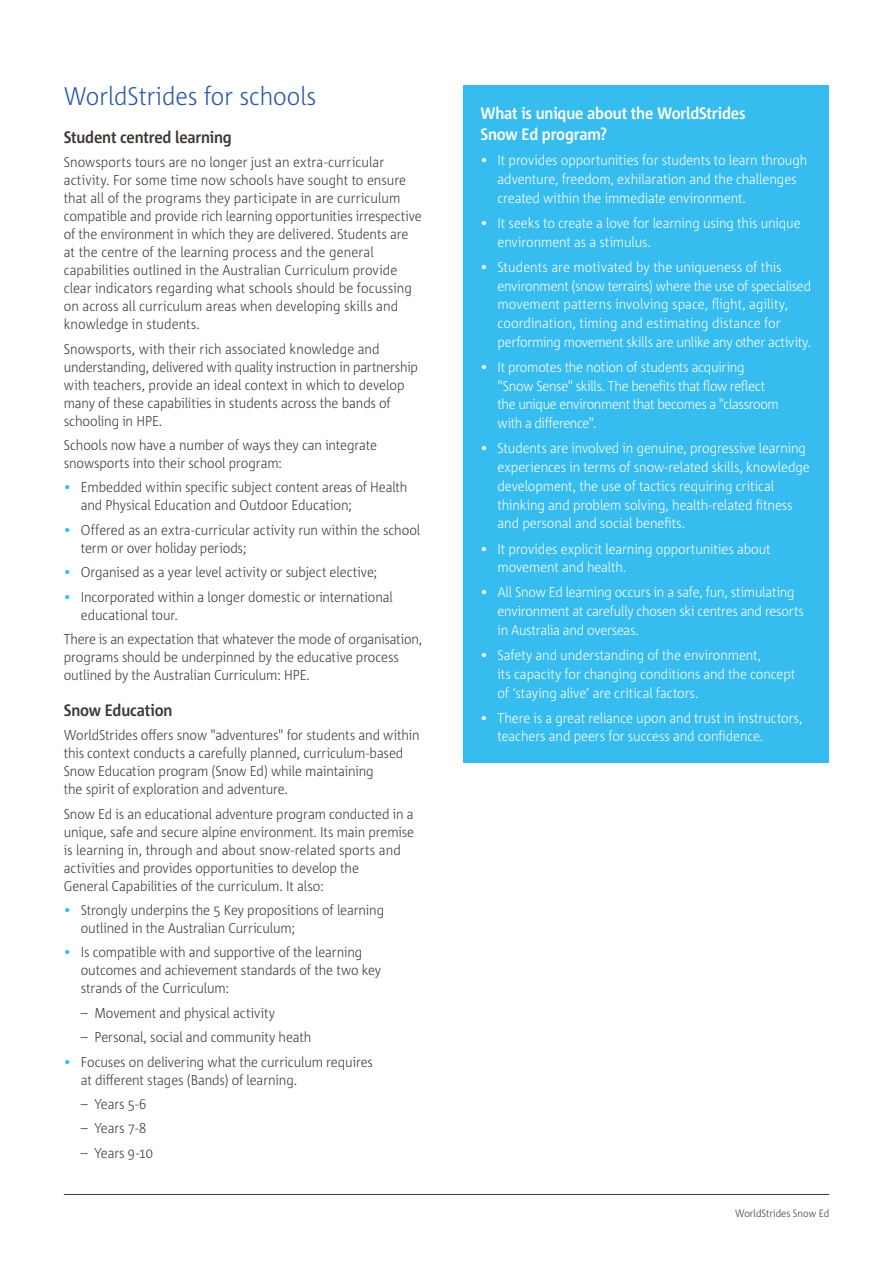
<style>
.page{position:relative;width:893px;height:1263px;background:#fff}
.page>*{position:absolute;margin:0;border:0;box-sizing:border-box;transform-origin:0 0}
.t1{font:300 25.5px "Corpid C1 s S Cd";color:#2858a5}
.t2{font:700 16.5px/21px "Corpid C1 s S Cd";letter-spacing:-.01em;color:#fff}
.t3{font:700 16.5px "Corpid C1 s S Cd";letter-spacing:-.01em;color:#3e3935}
.t4{font:300 14.25px/18px "Corpid C1 s S Cd";letter-spacing:-.005em;color:#3e3935}
.t5{font:300 14.25px/18.8px "Corpid C1 s S Cd";letter-spacing:-.01em;color:#fff}
.t6{font:300 10.5px "Corpid C1 s S Cd";color:#3e3935}
.s1{color:#36bcee}
</style>
<div class="page">
<hr style="left:64px;top:1194px;width:765px;height:1px;background:#3e3935">
<div style="left:463px;top:85px;width:366px;height:678px;background:#36bcee"></div>
<h1 class="t1" style="left:64px;top:80px;width:254px">WorldStrides for schools</h1>
<p class="t3" style="left:64px;top:127px;width:170px">Student centred learning</p>
<p class="t4" style="left:64px;top:153px;width:359px">Snowsports tours are no longer just an extra-curricular activity. For some time now schools have sought to ensure that all of the programs they participate in are curriculum compatible and provide rich learning opportunities irrespective of the environment in which they are delivered. Students are at the centre of the learning process and the general capabilities outlined in the Australian Curriculum provide clear indicators regarding what schools should be focussing on across all curriculum areas when developing skills and knowledge in students.</p>
<p class="t4" style="left:64px;top:339px;width:356px">Snowsports, with their rich associated knowledge and understanding, delivered with quality instruction in partnership with teachers, provide an ideal context in which to develop many of these capabilities in students across the bands of schooling in HPE.</p>
<p class="t4" style="left:64px;top:436px;width:315px">Schools now have a number of ways they can integrate snowsports into their school program:</p>
<p class="t4" style="left:81px;top:478px;width:328px;text-indent:-17px"><span class="s1">•</span> Embedded within specific subject content areas of Health and Physical Education and Outdoor Education;</p>
<p class="t4" style="left:81px;top:520px;width:341px;text-indent:-17px"><span class="s1">•</span> Offered as an extra-curricular activity run within the school term or over holiday periods;</p>
<p class="t4" style="left:64px;top:563px;width:315px"><span class="s1">•</span> Organised as a year level activity or subject elective;</p>
<p class="t4" style="left:81px;top:587px;width:314px;text-indent:-17px"><span class="s1">•</span> Incorporated within a longer domestic or international educational tour.</p>
<p class="t4" style="left:64px;top:630px;width:360px">There is an expectation that whatever the mode of organisation, programs should be underpinned by the educative process outlined by the Australian Curriculum: HPE.</p>
<p class="t3" style="left:64px;top:700px;width:110px">Snow Education</p>
<p class="t4" style="left:64px;top:726px;width:357px">WorldStrides offers snow "adventures" for students and within this context conducts a carefully planned, curriculum-based Snow Education program (Snow Ed) while maintaining<br>the spirit of exploration and adventure.</p>
<p class="t4" style="left:64px;top:804px;width:352px">Snow Ed is an educational adventure program conducted in a unique, safe and secure alpine environment. Its main premise is learning in, through and about snow-related sports and activities and provides opportunities to develop the<br>General Capabilities of the curriculum. It also:</p>
<p class="t4" style="left:81px;top:901px;width:305px;text-indent:-17px"><span class="s1">•</span> Strongly underpins the 5 Key propositions of learning outlined in the Australian Curriculum;</p>
<p class="t4" style="left:81px;top:943px;width:302px;text-indent:-17px"><span class="s1">•</span> Is compatible with and supportive of the learning outcomes and achievement standards of the two key strands of the Curriculum:</p>
<p class="t4" style="left:81px;top:1003px;width:196px">– Movement and physical activity</p>
<p class="t4" style="left:81px;top:1028px;width:232px">– Personal, social and community heath</p>
<p class="t4" style="left:81px;top:1052px;width:294px;text-indent:-17px"><span class="s1">•</span> Focuses on delivering what the curriculum requires at different stages (Bands) of learning.</p>
<p class="t4" style="left:81px;top:1094px;width:67px">– Years 5-6</p>
<p class="t4" style="left:81px;top:1119px;width:67px">– Years 7-8</p>
<p class="t4" style="left:81px;top:1143px;width:74px">– Years 9-10</p>
<p class="t2" style="left:480px;top:102px;width:266px">What is unique about the WorldStrides<br>Snow Ed program?</p>
<p class="t5" style="left:497px;top:151px;width:311px;text-indent:-17px">• It provides opportunities for students to learn through adventure, freedom, exhilaration and the challenges created within the immediate environment.</p>
<p class="t5" style="left:497px;top:213px;width:305px;text-indent:-17px">• It seeks to create a love for learning using this unique environment as a stimulus.</p>
<p class="t5" style="left:497px;top:257px;width:315px;text-indent:-17px">• Students are motivated by the uniqueness of this environment (snow terrains) where the use of specialised movement patterns involving space, flight, agility, coordination, timing and estimating distance for performing movement skills are unlike any other activity.</p>
<p class="t5" style="left:497px;top:357px;width:283px;text-indent:-17px">• It promotes the notion of students acquiring "Snow Sense" skills. The benefits that flow reflect the unique environment that becomes a "classroom with a difference".</p>
<p class="t5" style="left:497px;top:439px;width:314px;text-indent:-17px">• Students are involved in genuine, progressive learning experiences in terms of snow-related skills, knowledge development, the use of tactics requiring critical thinking and problem solving, health-related fitness and personal and social benefits.</p>
<p class="t5" style="left:497px;top:539px;width:275px;text-indent:-17px">• It provides explicit learning opportunities about movement and health.</p>
<p class="t5" style="left:497px;top:583px;width:308px;text-indent:-17px">• All Snow Ed learning occurs in a safe, fun, stimulating environment at carefully chosen ski centres and resorts in Australia and overseas.</p>
<p class="t5" style="left:497px;top:645px;width:299px;text-indent:-17px">• Safety and understanding of the environment,<br>its capacity for changing conditions and the concept of ‘staying alive’ are critical factors.</p>
<p class="t5" style="left:497px;top:708px;width:306px;text-indent:-17px">• There is a great reliance upon and trust in instructors, teachers and peers for success and confidence.</p>
<p class="t6" style="left:735px;top:1207px;width:95px">WorldStrides Snow Ed</p>
</div>
